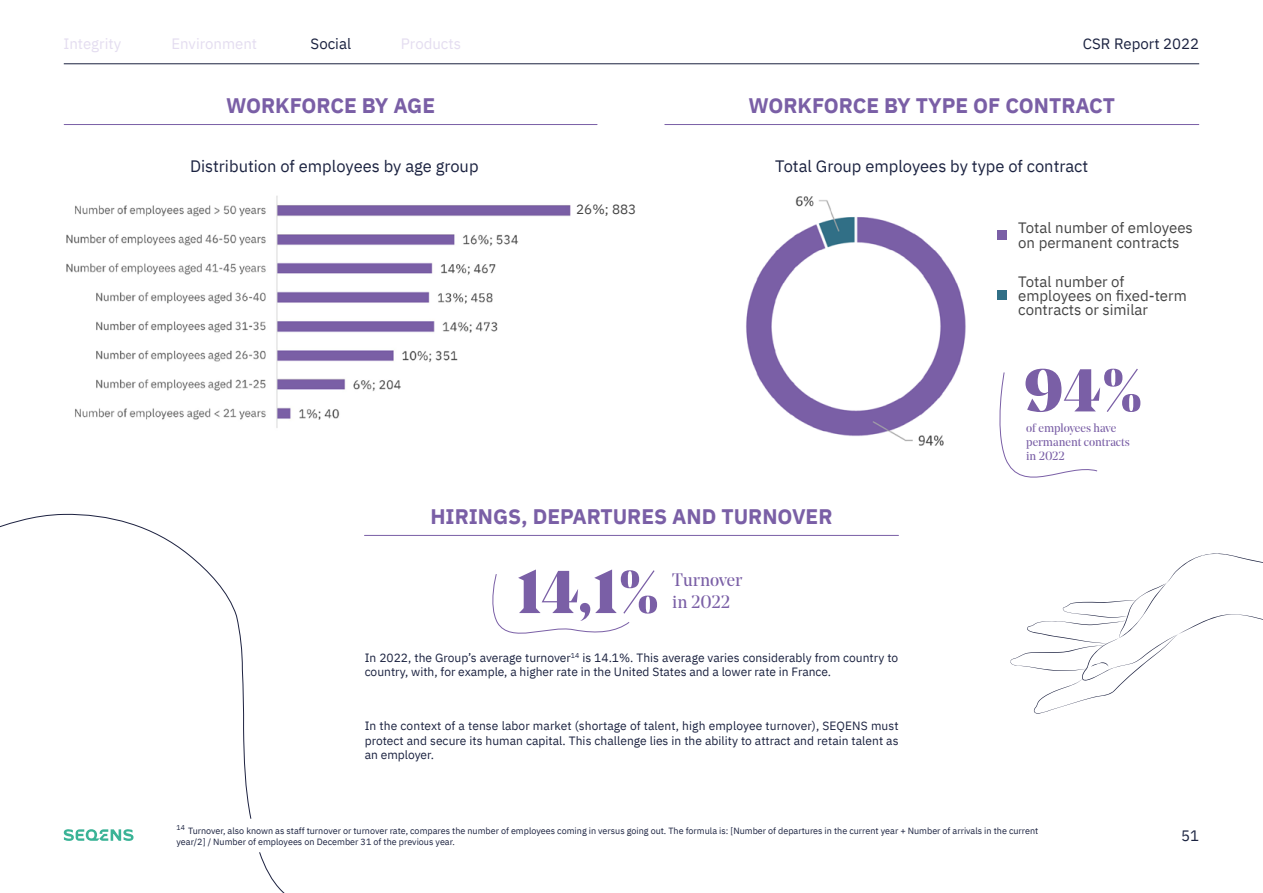
<style>
.page{position:relative;width:1263px;height:893px;background:#fff}
.page>*{position:absolute;margin:0;border:0;box-sizing:border-box;transform-origin:0 0}
.t1{font:900 60px "Noe Display";color:#7a5fa6}
.t2{font:700 21px "IBM Plex Sans";color:#7a5fa6}
.t3{font:18px "Noe Display";color:#7a5fa6}
.t4{font:16.5px "IBM Plex Sans";color:#1b2240}
.t5{font:15px/14.2px "IBM Plex Sans";color:#454545}
.t6{font:15px "IBM Plex Sans";color:#e4ddf0}
.t7{font:15px "IBM Plex Sans";color:#1b2240}
.t8{font:15px "IBM Plex Sans";color:#1a2240}
.t9{font:13.5px "IBM Plex Sans";color:#454545}
.t10{font:12px/14.2px "IBM Plex Sans";color:#1b2240}
.t11{font:12px/14.2px "Noe Display";color:#7a5fa6}
.t12{font:9px/10.8px "IBM Plex Sans";color:#1b2240}
</style>
<div class="page">
<hr style="left:64px;top:63px;width:1135px;height:1px;background:#1b2240">
<svg style="left:64px;top:829px;width:70px;height:12px"></svg>
<hr style="left:64px;top:124px;width:533px;height:1px;background:#7a5fa6">
<hr style="left:665px;top:124px;width:534px;height:1px;background:#7a5fa6">
<hr style="left:364px;top:535px;width:534px;height:1px;background:#7a5fa6">
<img style="left:66px;top:196px;width:505px;height:232px">
<img style="left:746px;top:196px;width:220px;height:250px">
<svg style="left:492px;top:574px;width:138px;height:60px"></svg>
<svg style="left:999px;top:372px;width:99px;height:106px"></svg>
<svg style="left:1010px;top:553px;width:253px;height:161px"></svg>
<svg style="left:0;top:513px;width:252px;height:306px"></svg>
<div style="left:997px;top:230px;width:10px;height:10px;background:#7a5fa6"></div>
<div style="left:997px;top:290px;width:10px;height:10px;background:#316f86"></div>
<svg style="left:259px;top:852px;width:26px;height:41px"></svg>
<p class="t6" style="left:63px;top:32px;width:59px">Integrity</p>
<p class="t6" style="left:171px;top:32px;width:87px">Environment</p>
<p class="t7" style="left:311px;top:32px;width:42px">Social</p>
<p class="t6" style="left:401px;top:32px;width:62px">Products</p>
<p class="t7" style="left:1083px;top:32px;width:118px">CSR Report 2022</p>
<h2 class="t2" style="left:226px;top:89px;width:210px">WORKFORCE BY AGE</h2>
<h2 class="t2" style="left:748px;top:89px;width:368px">WORKFORCE BY TYPE OF CONTRACT</h2>
<h3 class="t4" style="left:190px;top:153px;width:290px">Distribution of employees by age group</h3>
<h3 class="t4" style="left:775px;top:153px;width:315px">Total Group employees by type of contract</h3>
<p class="t9" style="left:576px;top:199px;width:62px">26%; 883</p>
<p class="t5" style="left:1018px;top:220px;width:176px">Total number of emloyees on permanent contracts</p>
<p class="t5" style="left:1018px;top:273px;width:170px">Total number of employees on fixed-term contracts or similar</p>
<h1 class="t1" style="left:1024px;top:351px;width:121px">94%</h1>
<h2 class="t2" style="left:430px;top:500px;width:404px">HIRINGS, DEPARTURES AND TURNOVER</h2>
<h1 class="t1" style="left:517px;top:553px;width:145px">14,1%</h1>
<h3 class="t3" style="left:672px;top:569px;width:72px">Turnover</h3>
<h3 class="t3" style="left:672px;top:590px;width:60px">in 2022</h3>
<p class="t10" style="left:365px;top:650px;width:535px">In 2022, the Group’s average turnover<sup>14</sup> is 14.1%. This average varies considerably from country to country, with, for example, a higher rate in the United States and a lower rate in France.</p>
<p class="t10" style="left:365px;top:718px;width:535px;text-align:justify">In the context of a tense labor market (shortage of talent, high employee turnover), SEQENS must protect and secure its human capital. This challenge lies in the ability to attract and retain talent as an employer.</p>
<p class="t11" style="left:1026px;top:420px;width:105px">of employees have permanent contracts in 2022</p>
<p class="t12" style="left:176px;top:825px;width:863px"><sup>14</sup> Turnover, also known as staff turnover or turnover rate, compares the number of employees coming in versus going out. The formula is: [Number of departures in the current year + Number of arrivals in the current year/2] / Number of employees on December 31 of the previous year.</p>
<p class="t8" style="left:1181px;top:824px;width:19px">51</p>
</div>
